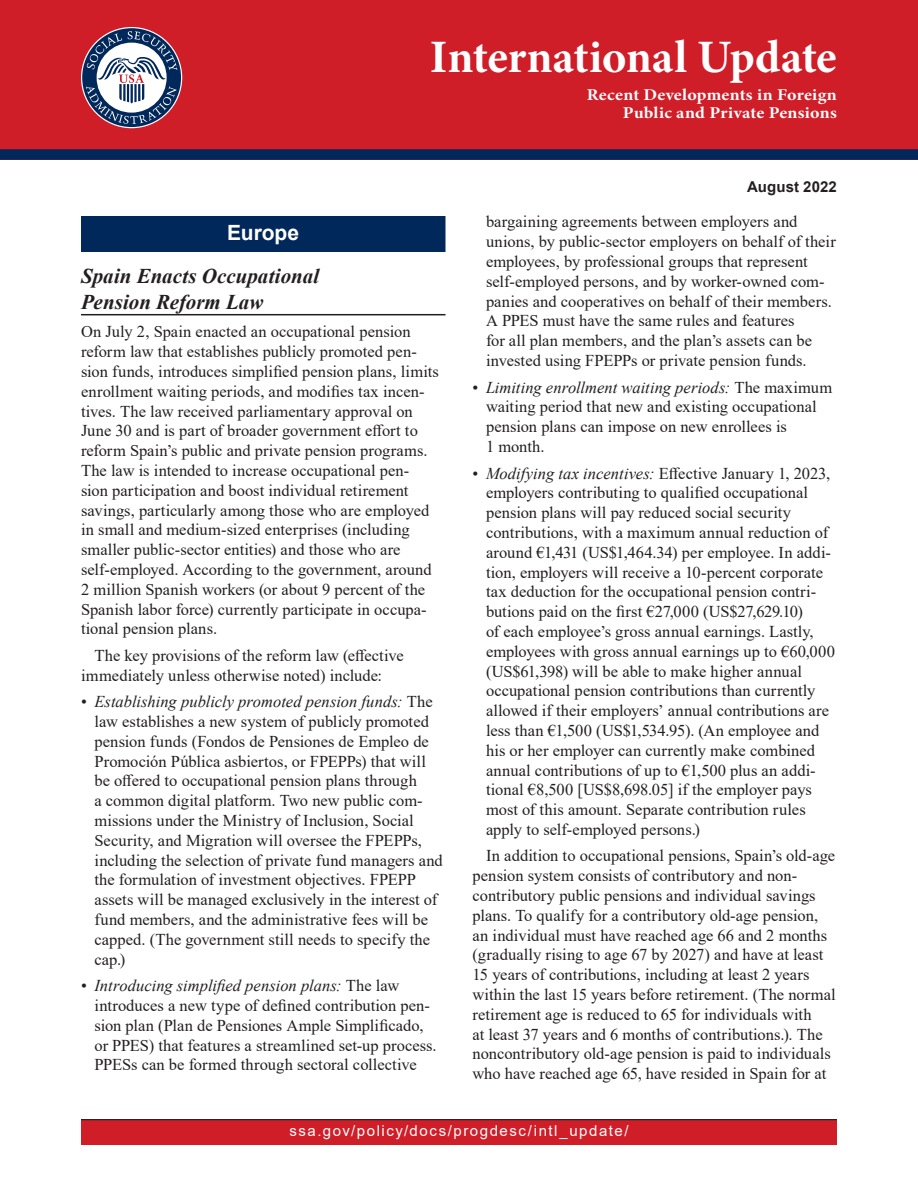
<style>
.page{position:relative;width:918px;height:1188px;background:#fff}
.page>*{position:absolute;margin:0;border:0;box-sizing:border-box;transform-origin:0 0}
.t1{font:46.5px "Minion Variable Concept";letter-spacing:-.01em;color:#fff}
.Heading2{font:italic 700 21px/25.2px "Times New Roman";color:#231f20}
.Heading1__Section{font:700 21px "Arial";color:#fff}
.ParaFirst{font:16.5px/19.8px "Times New Roman";color:#231f20}
.Para{font:16.5px/19.8px "Times New Roman";color:#231f20}
.t2{font:16.5px/18px "Minion Variable Concept";letter-spacing:.01em;color:#fff;text-align:right;scale:1.1 1}
.t3{font:15px "Arial";letter-spacing:.105em;color:#fff}
.t4{font:700 15px "Arial";letter-spacing:.01em;color:#231f20}
.s1{font-style:italic}
</style>
<div class="page">
<div style="left:0;top:0;width:918px;height:160px;background:#d01e29"></div>
<div style="left:0;top:149px;width:918px;height:11px;background:#00285b"></div>
<div style="left:81px;top:1119px;width:756px;height:26px;background:#d01e29"></div>
<hr style="left:81px;top:1119px;width:756px;height:1px;background:#231f20">
<div style="left:82px;top:28px;width:99px;height:99px;background:#00285b;border-radius:50%"></div>
<svg style="left:86px;top:31px;width:91px;height:93px"></svg>
<div style="left:81px;top:216px;width:365px;height:36px;background:#00285b"></div>
<hr style="left:81px;top:314px;width:365px;height:1px;background:#231f20">
<h1 class="t1" style="left:430px;top:24px;width:409px">International Update</h1>
<p class="t2" style="left:587px;top:86px;width:229px">Recent Developments in Foreign<br>Public and Private Pensions</p>
<p class="Heading1__Section" style="left:227px;top:218px;width:74px">Europe</p>
<p class="Heading2" style="left:81px;top:263px;width:240px">Spain Enacts Occupational<br>Pension Reform Law</p>
<p class="ParaFirst" style="left:81px;top:321px;width:360px">On July 2, Spain enacted an occupational pension reform law that establishes publicly promoted pen&shy;sion funds, introduces simplified pension plans, limits enrollment waiting periods, and modifies tax incen&shy;tives. The law received parliamentary approval on June 30 and is part of broader government effort to reform Spain’s public and private pension programs.<br>The law is intended to increase occupational pen&shy;sion participation and boost individual retirement savings, particularly among those who are employed in small and medium-sized enterprises (including smaller public-sector entities) and those who are self-employed. According to the government, around 2 million Spanish workers (or about 9 percent of the Spanish labor force) currently participate in occupa&shy;tional pension plans.</p>
<p class="Para" style="left:81px;top:645px;width:324px;text-indent:14px">The key provisions of the reform law (effective immediately unless otherwise noted) include:</p>
<p class="ParaFirst" style="left:94px;top:691px;width:350px;text-indent:-14px">• <span class="s1">Establishing publicly promoted pension funds:</span> The law establishes a new system of publicly promoted pension funds (Fondos de Pensiones de Empleo de Promoción Pública asbiertos, or FPEPPs) that will be offered to occupational pension plans through<br>a common digital platform. Two new public com&shy;missions under the Ministry of Inclusion, Social Security, and Migration will oversee the FPEPPs, including the selection of private fund managers and the formulation of investment objectives. FPEPP assets will be managed exclusively in the interest of fund members, and the administrative fees will be capped. (The government still needs to specify the cap.)</p>
<p class="ParaFirst" style="left:94px;top:975px;width:344px;text-indent:-14px">• <span class="s1">Introducing simplified pension plans:</span> The law introduces a new type of defined contribution pen&shy;sion plan (Plan de Pensiones Ample Simplificado, or PPES) that features a streamlined set-up process.<br>PPESs can be formed through sectoral collective</p>
<p class="t4" style="left:747px;top:176px;width:91px">August 2022</p>
<p class="ParaFirst" style="left:486px;top:211px;width:351px">bargaining agreements between employers and unions, by public-sector employers on behalf of their employees, by professional groups that represent self-employed persons, and by worker-owned com&shy;panies and cooperatives on behalf of their members.<br>A PPES must have the same rules and features<br>for all plan members, and the plan’s assets can be invested using FPEPPs or private pension funds.</p>
<p class="ParaFirst" style="left:486px;top:377px;width:348px;text-indent:-14px">• <span class="s1">Limiting enrollment waiting periods:</span> The maximum waiting period that new and existing occupational pension plans can impose on new enrollees is<br>1 month.</p>
<p class="ParaFirst" style="left:486px;top:463px;width:350px;text-indent:-14px">• <span class="s1">Modifying tax incentives:</span> Effective January 1, 2023, employers contributing to qualified occupational pension plans will pay reduced social security contributions, with a maximum annual reduction of around €1,431 (US$1,464.34) per employee. In addi&shy;tion, employers will receive a 10-percent corporate tax deduction for the occupational pension contri&shy;butions paid on the first €27,000 (US$27,629.10)<br>of each employee’s gross annual earnings. Lastly, employees with gross annual earnings up to €60,000 (US$61,398) will be able to make higher annual occupational pension contributions than currently allowed if their employers’ annual contributions are less than €1,500 (US$1,534.95). (An employee and his or her employer can currently make combined annual contributions of up to €1,500 plus an addi&shy;tional €8,500 [US$8,698.05] if the employer pays most of this amount. Separate contribution rules apply to self-employed persons.)</p>
<p class="Para" style="left:472px;top:846px;width:365px;text-indent:14px">In addition to occupational pensions, Spain’s old-age pension system consists of contributory and non&shy;contributory public pensions and individual savings plans. To qualify for a contributory old-age pension, an individual must have reached age 66 and 2 months (gradually rising to age 67 by 2027) and have at least 15 years of contributions, including at least 2 years within the last 15 years before retirement. (The normal retirement age is reduced to 65 for individuals with<br>at least 37 years and 6 months of contributions.). The noncontributory old-age pension is paid to individuals who have reached age 65, have resided in Spain for at</p>
<p class="t3" style="left:289px;top:1121px;width:341px">ssa.gov/policy/docs/progdesc/intl_update/</p>
</div>
